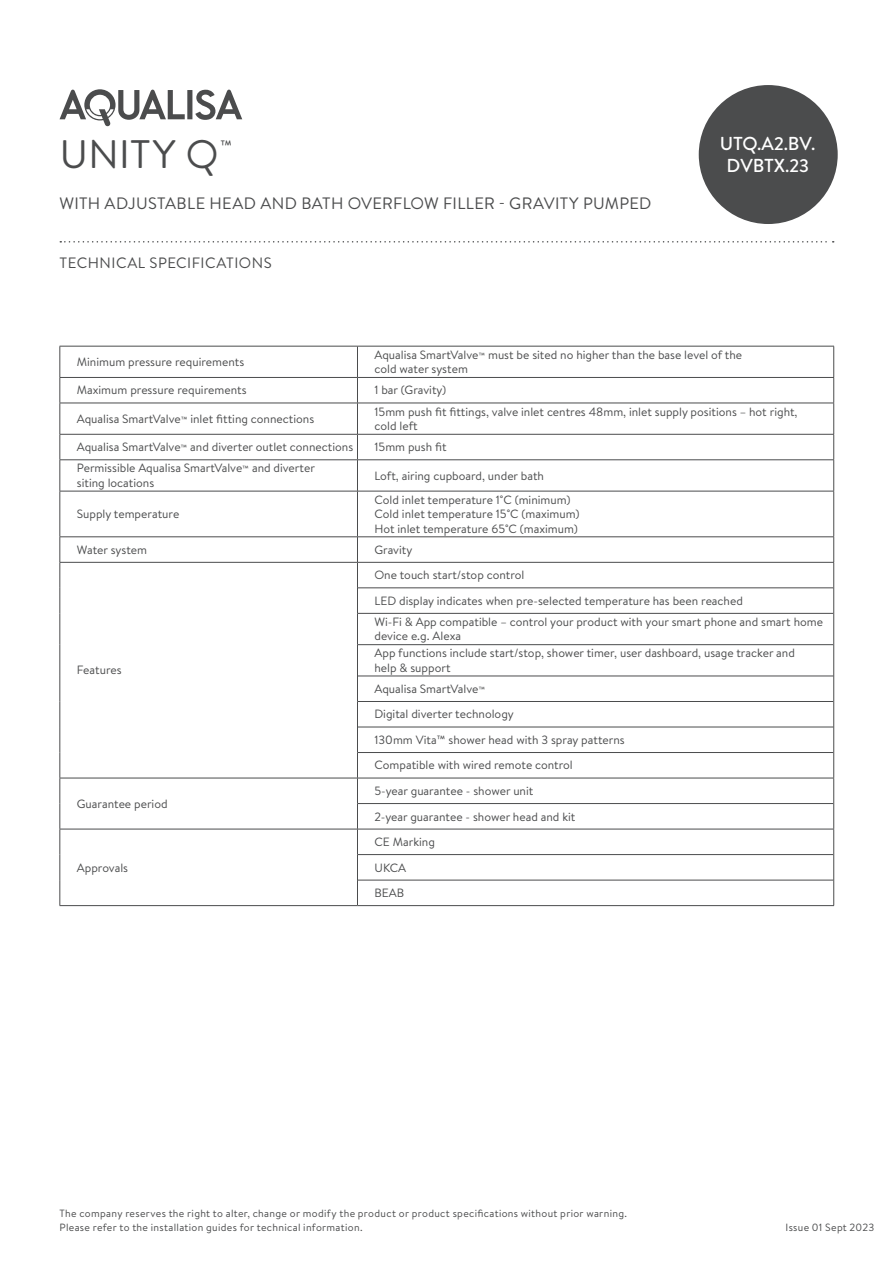
<style>
.page{position:relative;width:893px;height:1263px;background:#fff}
.page>*{position:absolute;margin:0;border:0;box-sizing:border-box;transform-origin:0 0}
.Product_range{font:39.75px "Brandon Text";letter-spacing:.015em;color:#4b4c4d}
.Spec_sheet_number{font:500 18.75px/22.5px "Brandon Grotesque";color:#fff;text-align:center}
.Product_description{font:16.5px "Brandon Text";letter-spacing:.02em;color:#4b4c4d}
.Product_range-2{font:16.5px "Brandon Text";color:#4b4c4d}
.Dimensional_drawings_Technical_Spec{font:15px "Brandon Text";letter-spacing:.035em;color:#4b4c4d}
.Table_entry{font:12px/14.4px "Brandon Text";color:#4b4c4d}
.Table_row_header{font:12px/14.4px "Brandon Text";color:#4b4c4d}
.Footnote{font:10.5px/13.5px "Brandon Text";letter-spacing:.03em;color:#4b4c4d}
.s1{font-size:9px}
</style>
<div class="page">
<svg style="left:60px;top:241px;width:774px;height:2px"></svg>
<svg style="left:60px;top:89px;width:182px;height:38px"></svg>
<svg style="left:61px;top:402px;width:772px;height:478px"></svg>
<hr style="left:60px;top:377px;width:297px;height:1px;background:#4b4c4d">
<hr style="left:357px;top:377px;width:477px;height:1px;background:#4b4c4d">
<hr style="left:60px;top:403px;width:297px;height:1px;background:#4b4c4d">
<hr style="left:357px;top:403px;width:477px;height:1px;background:#4b4c4d">
<hr style="left:60px;top:434px;width:297px;height:1px;background:#4b4c4d">
<hr style="left:357px;top:434px;width:477px;height:1px;background:#4b4c4d">
<hr style="left:60px;top:459px;width:297px;height:1px;background:#4b4c4d">
<hr style="left:357px;top:459px;width:477px;height:1px;background:#4b4c4d">
<hr style="left:60px;top:491px;width:297px;height:1px;background:#4b4c4d">
<hr style="left:357px;top:491px;width:477px;height:1px;background:#4b4c4d">
<hr style="left:60px;top:536px;width:297px;height:1px;background:#4b4c4d">
<hr style="left:357px;top:536px;width:477px;height:1px;background:#4b4c4d">
<hr style="left:358px;top:588px;width:475px;height:1px;background:#4b4c4d">
<hr style="left:358px;top:613px;width:475px;height:1px;background:#4b4c4d">
<hr style="left:358px;top:644px;width:475px;height:1px;background:#4b4c4d">
<hr style="left:358px;top:676px;width:475px;height:1px;background:#4b4c4d">
<hr style="left:358px;top:701px;width:475px;height:1px;background:#4b4c4d">
<hr style="left:60px;top:346px;width:297px;height:1px;background:#4b4c4d">
<hr style="left:60px;top:346px;width:1px;height:31px;background:#4b4c4d">
<svg style="left:60px;top:378px;width:1px;height:25px"></svg>
<hr style="left:60px;top:403px;width:1px;height:31px;background:#4b4c4d">
<svg style="left:60px;top:435px;width:1px;height:24px"></svg>
<hr style="left:60px;top:460px;width:1px;height:31px;background:#4b4c4d">
<hr style="left:60px;top:491px;width:1px;height:45px;background:#4b4c4d">
<hr style="left:357px;top:562px;width:477px;height:1px;background:#4b4c4d">
<hr style="left:357px;top:613px;width:1px;height:32px;background:#4b4c4d">
<hr style="left:833px;top:613px;width:1px;height:32px;background:#4b4c4d">
<hr style="left:357px;top:645px;width:1px;height:31px;background:#4b4c4d">
<hr style="left:833px;top:645px;width:1px;height:31px;background:#4b4c4d">
<hr style="left:357px;top:346px;width:477px;height:1px;background:#4b4c4d">
<hr style="left:357px;top:346px;width:1px;height:31px;background:#4b4c4d">
<hr style="left:833px;top:346px;width:1px;height:31px;background:#4b4c4d">
<svg style="left:357px;top:378px;width:1px;height:25px"></svg>
<svg style="left:833px;top:378px;width:1px;height:25px"></svg>
<hr style="left:357px;top:403px;width:1px;height:31px;background:#4b4c4d">
<hr style="left:833px;top:403px;width:1px;height:31px;background:#4b4c4d">
<svg style="left:357px;top:435px;width:1px;height:24px"></svg>
<svg style="left:833px;top:435px;width:1px;height:24px"></svg>
<hr style="left:357px;top:460px;width:1px;height:31px;background:#4b4c4d">
<hr style="left:833px;top:460px;width:1px;height:31px;background:#4b4c4d">
<hr style="left:357px;top:491px;width:1px;height:45px;background:#4b4c4d">
<hr style="left:833px;top:491px;width:1px;height:45px;background:#4b4c4d">
<svg style="left:357px;top:537px;width:1px;height:76px"></svg>
<svg style="left:833px;top:537px;width:1px;height:76px"></svg>
<hr style="left:357px;top:905px;width:477px;height:1px;background:#4b4c4d">
<hr style="left:60px;top:829px;width:297px;height:1px;background:#4b4c4d">
<hr style="left:60px;top:905px;width:297px;height:1px;background:#4b4c4d">
<hr style="left:358px;top:752px;width:475px;height:1px;background:#4b4c4d">
<hr style="left:357px;top:778px;width:477px;height:1px;background:#4b4c4d">
<hr style="left:358px;top:803px;width:475px;height:1px;background:#4b4c4d">
<hr style="left:357px;top:829px;width:477px;height:1px;background:#4b4c4d">
<svg style="left:357px;top:676px;width:1px;height:229px"></svg>
<svg style="left:833px;top:676px;width:1px;height:229px"></svg>
<hr style="left:358px;top:854px;width:475px;height:1px;background:#4b4c4d">
<hr style="left:358px;top:880px;width:475px;height:1px;background:#4b4c4d">
<hr style="left:60px;top:562px;width:297px;height:1px;background:#4b4c4d">
<svg style="left:60px;top:537px;width:1px;height:76px"></svg>
<hr style="left:60px;top:613px;width:1px;height:32px;background:#4b4c4d">
<hr style="left:60px;top:645px;width:1px;height:31px;background:#4b4c4d">
<svg style="left:60px;top:676px;width:1px;height:229px"></svg>
<hr style="left:60px;top:778px;width:297px;height:1px;background:#4b4c4d">
<hr style="left:358px;top:727px;width:475px;height:1px;background:#4b4c4d">
<div style="left:699px;top:85px;width:139px;height:139px;background:#4b4c4d;border-radius:50%"></div>
<p class="Product_range" style="left:60px;top:127px;width:160px">UNITY Q</p>
<p class="Product_range-2" style="left:220px;top:135px;width:14px">™</p>
<p class="Product_description" style="left:60px;top:192px;width:593px">WITH ADJUSTABLE HEAD AND BATH OVERFLOW FILLER - GRAVITY PUMPED</p>
<p class="Dimensional_drawings_Technical_Spec" style="left:60px;top:252px;width:214px">TECHNICAL SPECIFICATIONS</p>
<p class="Spec_sheet_number" style="left:720px;top:132px;width:97px">UTQ.A2.BV.<br>DVBTX.23</p>
<p class="Table_row_header" style="left:77px;top:354px;width:169px">Minimum pressure requirements</p>
<p class="Table_entry" style="left:374px;top:347px;width:369px">Aqualisa SmartValve<span class="s1">™</span> must be sited no higher than the base level of the cold water system</p>
<p class="Table_row_header" style="left:77px;top:383px;width:171px">Maximum pressure requirements</p>
<p class="Table_entry" style="left:374px;top:383px;width:73px">1 bar (Gravity)</p>
<p class="Table_row_header" style="left:77px;top:411px;width:239px">Aqualisa SmartValve<span class="s1">™</span> inlet fitting connections</p>
<p class="Table_entry" style="left:374px;top:404px;width:424px">15mm push fit fittings, valve inlet centres 48mm, inlet supply positions – hot right, cold left</p>
<p class="Table_row_header" style="left:77px;top:439px;width:278px">Aqualisa SmartValve<span class="s1">™</span> and diverter outlet connections</p>
<p class="Table_entry" style="left:374px;top:439px;width:74px">15mm push fit</p>
<p class="Table_row_header" style="left:77px;top:461px;width:240px">Permissible Aqualisa SmartValve<span class="s1">™</span> and diverter siting locations</p>
<p class="Table_entry" style="left:374px;top:468px;width:171px">Loft, airing cupboard, under bath</p>
<p class="Table_row_header" style="left:77px;top:506px;width:104px">Supply temperature</p>
<p class="Table_entry" style="left:374px;top:492px;width:207px">Cold inlet temperature 1˚C (minimum)<br>Cold inlet temperature 15˚C (maximum)<br>Hot inlet temperature 65˚C (maximum)</p>
<p class="Table_row_header" style="left:77px;top:542px;width:72px">Water system</p>
<p class="Table_entry" style="left:374px;top:542px;width:39px">Gravity</p>
<p class="Table_row_header" style="left:77px;top:663px;width:46px">Features</p>
<p class="Table_row_header" style="left:77px;top:796px;width:92px">Guarantee period</p>
<p class="Table_row_header" style="left:77px;top:860px;width:53px">Approvals</p>
<p class="Table_entry" style="left:374px;top:567px;width:151px">One touch start/stop control</p>
<p class="Table_entry" style="left:374px;top:593px;width:370px">LED display indicates when pre-selected temperature has been reached</p>
<p class="Table_entry" style="left:374px;top:614px;width:450px">Wi-Fi &amp; App compatible – control your product with your smart phone and smart home device e.g. Alexa</p>
<p class="Table_entry" style="left:374px;top:645px;width:422px">App functions include start/stop, shower timer, user dashboard, usage tracker and help &amp; support</p>
<p class="Table_row_header" style="left:374px;top:681px;width:112px">Aqualisa SmartValve<span class="s1">™</span></p>
<p class="Table_entry" style="left:374px;top:707px;width:141px">Digital diverter technology</p>
<p class="Table_entry" style="left:374px;top:732px;width:252px">130mm Vita™ shower head with 3 spray patterns</p>
<p class="Table_entry" style="left:374px;top:758px;width:200px">Compatible with wired remote control</p>
<p class="Table_entry" style="left:374px;top:783px;width:160px">5-year guarantee - shower unit</p>
<p class="Table_entry" style="left:374px;top:809px;width:203px">2-year guarantee - shower head and kit</p>
<p class="Table_entry" style="left:374px;top:834px;width:62px">CE Marking</p>
<p class="Table_entry" style="left:374px;top:860px;width:33px">UKCA</p>
<p class="Table_entry" style="left:374px;top:885px;width:31px">BEAB</p>
<p class="Footnote" style="left:60px;top:1206px;width:569px">The company reserves the right to alter, change or modify the product or product specifications without prior warning.<br>Please refer to the installation guides for technical information.</p>
<p class="Footnote" style="left:785px;top:1220px;width:90px">Issue 01 Sept 2023</p>
</div>
